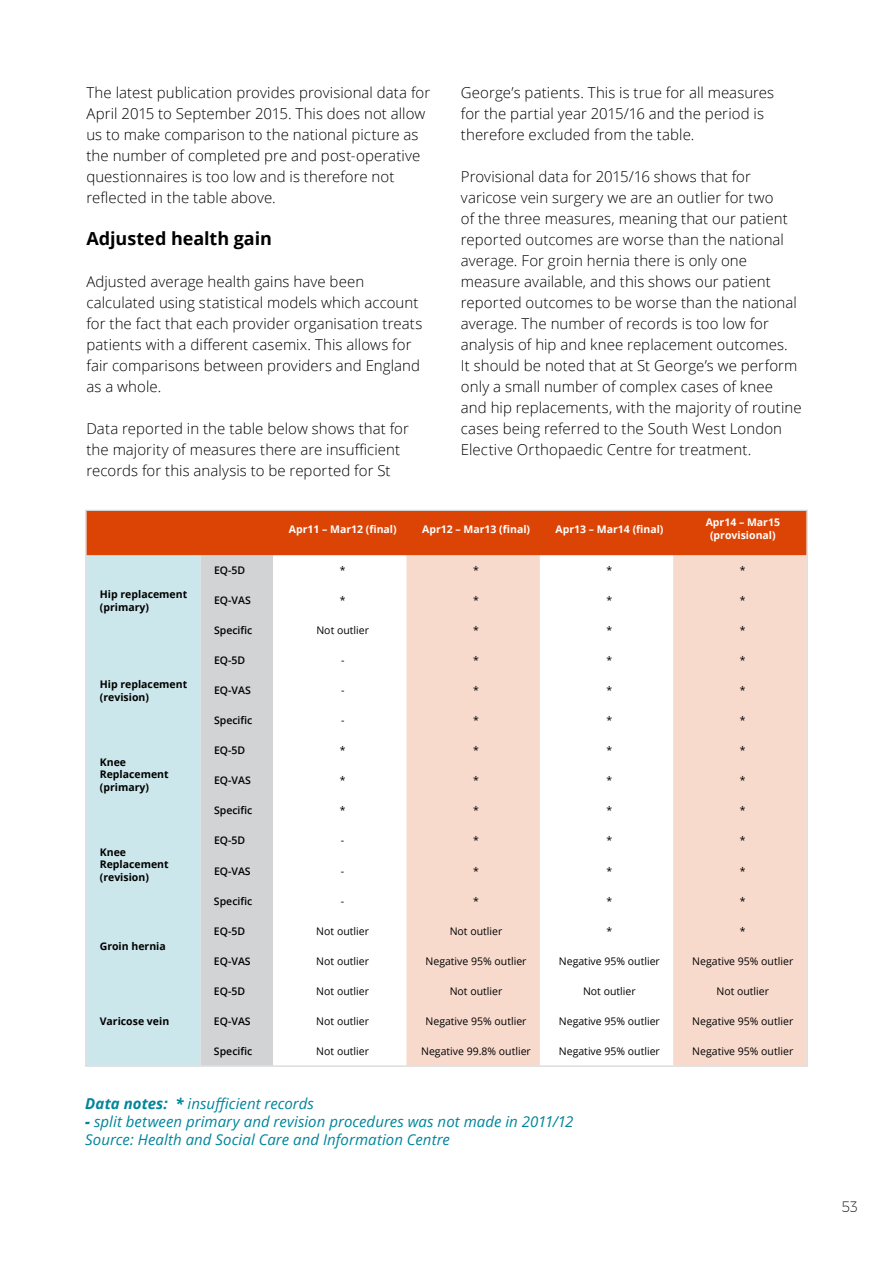
<style>
.page{position:relative;width:893px;height:1263px;background:#fff}
.page>*{position:absolute;margin:0;border:0;box-sizing:border-box;transform-origin:0 0}
.t1{font:700 18px "Open Sans";letter-spacing:-.005em;color:#000}
.t2{font:300 15px/21px "Open Sans";letter-spacing:.005em;color:#000}
.t3{font:italic 15px/18px "Open Sans";letter-spacing:.005em;color:#00859b}
.t4{font:200 15px "Montserrat";color:#000}
.t5{font:10.5px "Open Sans";color:#000}
.t6{font:700 10.5px/12.6px "Open Sans";color:#000}
.t7{font:600 10.5px "Open Sans";color:#000}
.t8{font:700 10.5px/12.6px "Open Sans";color:#fff;text-align:center}
.s1{font-weight:700}
.s2{font-weight:800}
</style>
<div class="page">
<svg style="left:87px;top:512px;width:719px;height:553px;background:#d1b7a9"></svg>
<svg style="left:273px;top:555px;width:133px;height:510px"></svg>
<svg style="left:406px;top:555px;width:400px;height:510px;fill:#f8dacd"></svg>
<p class="t2" style="left:86px;top:82px;width:345px">The latest publication provides provisional data for April 2015 to September 2015. This does not allow us to make comparison to the national picture as the number of completed pre and post-operative questionnaires is too low and is therefore not reflected in the table above.</p>
<p class="t1" style="left:86px;top:226px;width:187px">Adjusted health gain</p>
<p class="t2" style="left:86px;top:271px;width:337px">Adjusted average health gains have been calculated using statistical models which account for the fact that each provider organisation treats patients with a different casemix. This allows for fair comparisons between providers and England as a whole.</p>
<p class="t2" style="left:86px;top:418px;width:324px">Data reported in the table below shows that for the majority of measures there are insufficient records for this analysis to be reported for St</p>
<p class="t2" style="left:461px;top:82px;width:315px">George’s patients. This is true for all measures for the partial year 2015/16 and the period is therefore excluded from the table.</p>
<p class="t2" style="left:461px;top:166px;width:342px">Provisional data for 2015/16 shows that for varicose vein surgery we are an outlier for two<br>of the three measures, meaning that our patient reported outcomes are worse than the national average. For groin hernia there is only one measure available, and this shows our patient reported outcomes to be worse than the national average. The number of records is too low for analysis of hip and knee replacement outcomes.<br>It should be noted that at St George’s we perform only a small number of complex cases of knee and hip replacements, with the majority of routine cases being referred to the South West London Elective Orthopaedic Centre for treatment.</p>
<p class="t6" style="left:100px;top:588px;width:89px">Hip replacement (primary)</p>
<p class="t6" style="left:100px;top:678px;width:89px">Hip replacement (revision)</p>
<p class="t6" style="left:100px;top:755px;width:70px">Knee<br>Replacement (primary)</p>
<p class="t6" style="left:100px;top:845px;width:70px">Knee<br>Replacement (revision)</p>
<p class="t6" style="left:100px;top:939px;width:68px">Groin hernia</p>
<p class="t6" style="left:100px;top:1014px;width:71px">Varicose vein</p>
<p class="t8" style="left:289px;top:522px;width:109px">Apr11 – Mar12 (final)</p>
<p class="t8" style="left:422px;top:522px;width:109px">Apr12 – Mar13 (final)</p>
<p class="t8" style="left:556px;top:522px;width:109px">Apr13 – Mar14 (final)</p>
<p class="t8" style="left:706px;top:516px;width:76px">Apr14 – Mar15 (provisional)</p>
<p class="t7" style="left:214px;top:563px;width:33px">EQ-5D</p>
<p class="t5" style="left:340px;top:563px;width:7px">*</p>
<p class="t5" style="left:473px;top:563px;width:7px">*</p>
<p class="t5" style="left:607px;top:563px;width:7px">*</p>
<p class="t5" style="left:740px;top:563px;width:7px">*</p>
<p class="t7" style="left:214px;top:593px;width:38px">EQ-VAS</p>
<p class="t5" style="left:340px;top:593px;width:7px">*</p>
<p class="t5" style="left:473px;top:593px;width:7px">*</p>
<p class="t5" style="left:607px;top:593px;width:7px">*</p>
<p class="t5" style="left:740px;top:593px;width:7px">*</p>
<p class="t7" style="left:214px;top:623px;width:40px">Specific</p>
<p class="t5" style="left:316px;top:623px;width:54px">Not outlier</p>
<p class="t5" style="left:473px;top:623px;width:7px">*</p>
<p class="t5" style="left:607px;top:623px;width:7px">*</p>
<p class="t5" style="left:740px;top:623px;width:7px">*</p>
<p class="t7" style="left:214px;top:653px;width:33px">EQ-5D</p>
<p class="t5" style="left:341px;top:653px;width:5px">-</p>
<p class="t5" style="left:473px;top:653px;width:7px">*</p>
<p class="t5" style="left:607px;top:653px;width:7px">*</p>
<p class="t5" style="left:740px;top:653px;width:7px">*</p>
<p class="t7" style="left:214px;top:683px;width:38px">EQ-VAS</p>
<p class="t5" style="left:341px;top:683px;width:5px">-</p>
<p class="t5" style="left:473px;top:683px;width:7px">*</p>
<p class="t5" style="left:607px;top:683px;width:7px">*</p>
<p class="t5" style="left:740px;top:683px;width:7px">*</p>
<p class="t7" style="left:214px;top:713px;width:40px">Specific</p>
<p class="t5" style="left:341px;top:713px;width:5px">-</p>
<p class="t5" style="left:473px;top:713px;width:7px">*</p>
<p class="t5" style="left:607px;top:713px;width:7px">*</p>
<p class="t5" style="left:740px;top:713px;width:7px">*</p>
<p class="t7" style="left:214px;top:743px;width:33px">EQ-5D</p>
<p class="t5" style="left:340px;top:743px;width:7px">*</p>
<p class="t5" style="left:473px;top:743px;width:7px">*</p>
<p class="t5" style="left:607px;top:743px;width:7px">*</p>
<p class="t5" style="left:740px;top:743px;width:7px">*</p>
<p class="t7" style="left:214px;top:773px;width:38px">EQ-VAS</p>
<p class="t5" style="left:340px;top:773px;width:7px">*</p>
<p class="t5" style="left:473px;top:773px;width:7px">*</p>
<p class="t5" style="left:606px;top:773px;width:7px">*</p>
<p class="t5" style="left:740px;top:773px;width:7px">*</p>
<p class="t7" style="left:214px;top:803px;width:40px">Specific</p>
<p class="t5" style="left:340px;top:803px;width:7px">*</p>
<p class="t5" style="left:473px;top:803px;width:7px">*</p>
<p class="t5" style="left:606px;top:803px;width:7px">*</p>
<p class="t5" style="left:740px;top:803px;width:7px">*</p>
<p class="t7" style="left:214px;top:833px;width:33px">EQ-5D</p>
<p class="t5" style="left:341px;top:833px;width:5px">-</p>
<p class="t5" style="left:473px;top:833px;width:7px">*</p>
<p class="t5" style="left:606px;top:833px;width:7px">*</p>
<p class="t5" style="left:740px;top:833px;width:7px">*</p>
<p class="t7" style="left:214px;top:863px;width:38px">EQ-VAS</p>
<p class="t5" style="left:341px;top:863px;width:5px">-</p>
<p class="t5" style="left:473px;top:863px;width:7px">*</p>
<p class="t5" style="left:606px;top:863px;width:7px">*</p>
<p class="t5" style="left:740px;top:863px;width:7px">*</p>
<p class="t7" style="left:214px;top:893px;width:40px">Specific</p>
<p class="t5" style="left:341px;top:893px;width:5px">-</p>
<p class="t5" style="left:473px;top:893px;width:7px">*</p>
<p class="t5" style="left:606px;top:893px;width:7px">*</p>
<p class="t5" style="left:740px;top:893px;width:7px">*</p>
<p class="t7" style="left:214px;top:923px;width:33px">EQ-5D</p>
<p class="t5" style="left:316px;top:923px;width:54px">Not outlier</p>
<p class="t5" style="left:450px;top:923px;width:54px">Not outlier</p>
<p class="t5" style="left:606px;top:923px;width:7px">*</p>
<p class="t5" style="left:740px;top:923px;width:7px">*</p>
<p class="t7" style="left:214px;top:953px;width:38px">EQ-VAS</p>
<p class="t5" style="left:316px;top:953px;width:54px">Not outlier</p>
<p class="t5" style="left:425px;top:953px;width:103px">Negative 95% outlier</p>
<p class="t5" style="left:559px;top:953px;width:103px">Negative 95% outlier</p>
<p class="t5" style="left:692px;top:953px;width:103px">Negative 95% outlier</p>
<p class="t7" style="left:214px;top:983px;width:33px">EQ-5D</p>
<p class="t5" style="left:316px;top:983px;width:54px">Not outlier</p>
<p class="t5" style="left:450px;top:983px;width:54px">Not outlier</p>
<p class="t5" style="left:583px;top:983px;width:54px">Not outlier</p>
<p class="t5" style="left:716px;top:983px;width:54px">Not outlier</p>
<p class="t7" style="left:214px;top:1013px;width:38px">EQ-VAS</p>
<p class="t5" style="left:316px;top:1013px;width:54px">Not outlier</p>
<p class="t5" style="left:425px;top:1013px;width:103px">Negative 95% outlier</p>
<p class="t5" style="left:559px;top:1013px;width:103px">Negative 95% outlier</p>
<p class="t5" style="left:692px;top:1013px;width:103px">Negative 95% outlier</p>
<p class="t7" style="left:214px;top:1043px;width:40px">Specific</p>
<p class="t5" style="left:316px;top:1043px;width:54px">Not outlier</p>
<p class="t5" style="left:421px;top:1043px;width:111px">Negative 99.8% outlier</p>
<p class="t5" style="left:559px;top:1043px;width:103px">Negative 95% outlier</p>
<p class="t5" style="left:692px;top:1043px;width:103px">Negative 95% outlier</p>
<p class="t3" style="left:85px;top:1094px;width:230px"><span class="s1">Data notes: *</span> insufficient records</p>
<p class="t3" style="left:85px;top:1112px;width:490px"><span class="s2">-</span> split between primary and revision procedures was not made in 2011/12<br>Source: Health and Social Care and Information Centre</p>
<p class="t4" style="left:842px;top:1197px;width:18px">53</p>
</div>
